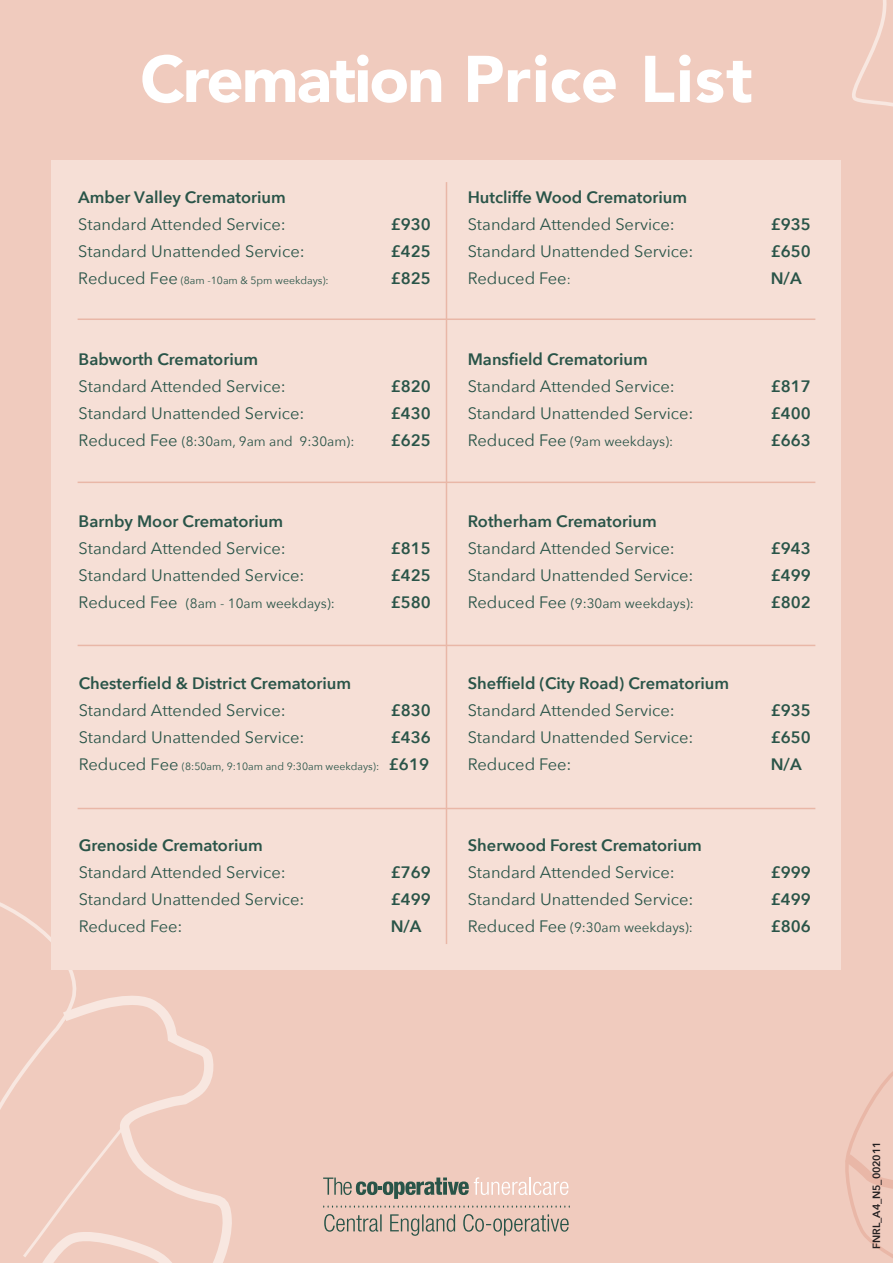
<style>
.page{position:relative;width:893px;height:1263px;background:#f0cbbe}
.page>*{position:absolute;margin:0;border:0;box-sizing:border-box;transform-origin:0 0}
.t1{font:900 65.25px "Avenir";letter-spacing:-.03em;color:#fff}
.t2{font:16.5px/27px "Avenir Next";color:#295448}
.t3{font:600 16.5px/27px "Avenir Next";color:#295448}
.t4{font:13.5px "Avenir Next";color:#295448}
.t5{font:10.5px "Avenir Next";color:#295448}
.t6{font:600 10.5px "Avenir Next";letter-spacing:-.01em;color:#231f20}
.s1{font-size:16.5px}
.s2{font-weight:600;font-size:16.5px}
.s3{font-size:13.5px}
</style>
<div class="page">
<svg style="left:130px;top:996px;width:102px;height:267px"></svg>
<div style="left:52px;top:160px;width:789px;height:809px;background:#f6dfd6"></div>
<svg style="left:323px;top:1177px;width:245px;height:22px"></svg>
<svg style="left:323px;top:1205px;width:247px;height:3px"></svg>
<svg style="left:324px;top:1214px;width:245px;height:22px"></svg>
<hr style="left:78px;top:318px;width:737px;height:2px;background:#e9b7a7">
<hr style="left:446px;top:182px;width:1px;height:762px;background:#e9b7a7">
<hr style="left:78px;top:482px;width:737px;height:1px;background:#e9b7a7">
<hr style="left:78px;top:645px;width:737px;height:1px;background:#e9b7a7">
<hr style="left:78px;top:808px;width:737px;height:1px;background:#e9b7a7">
<svg style="left:0;top:891px;width:130px;height:372px"></svg>
<svg style="left:852px;top:0;width:41px;height:107px"></svg>
<svg style="left:845px;top:1071px;width:48px;height:187px"></svg>
<h1 class="t1" style="left:140px;top:23px;width:614px">Cremation Price List</h1>
<p class="t3" style="left:78px;top:183px;width:209px">Amber Valley Crematorium</p>
<p class="t2" style="left:78px;top:210px;width:228px">Standard Attended Service:<br>Standard Unattended Service:</p>
<p class="t5" style="left:78px;top:271px;width:252px"><span class="s1">Reduced Fee</span> (8am -10am &amp; 5pm weekdays):</p>
<p class="t3" style="left:391px;top:264px;width:42px">£825</p>
<p class="t3" style="left:391px;top:210px;width:42px">£930 £425</p>
<p class="t3" style="left:79px;top:345px;width:181px">Babworth Crematorium</p>
<p class="t2" style="left:79px;top:372px;width:209px">Standard Attended Service:</p>
<p class="t3" style="left:391px;top:372px;width:42px">£820</p>
<p class="t2" style="left:79px;top:399px;width:227px">Standard Unattended Service:</p>
<p class="t3" style="left:391px;top:399px;width:42px">£430</p>
<p class="t4" style="left:79px;top:430px;width:277px"><span class="s1">Reduced Fee</span> (8:30am, 9am and 9:30am):</p>
<p class="t3" style="left:391px;top:426px;width:42px">£625</p>
<p class="t3" style="left:79px;top:507px;width:206px">Barnby Moor Crematorium</p>
<p class="t2" style="left:79px;top:534px;width:209px">Standard Attended Service:</p>
<p class="t3" style="left:391px;top:534px;width:42px">£815</p>
<p class="t2" style="left:79px;top:561px;width:227px">Standard Unattended Service:</p>
<p class="t3" style="left:391px;top:561px;width:42px">£425</p>
<p class="t4" style="left:79px;top:592px;width:258px"><span class="s1">Reduced Fee</span> (8am - 10am weekdays):</p>
<p class="t3" style="left:391px;top:588px;width:42px">£580</p>
<p class="t3" style="left:79px;top:669px;width:274px">Chesterfield &amp; District Crematorium</p>
<p class="t2" style="left:79px;top:696px;width:209px">Standard Attended Service:</p>
<p class="t3" style="left:391px;top:696px;width:42px">£830</p>
<p class="t2" style="left:79px;top:723px;width:227px">Standard Unattended Service:</p>
<p class="t3" style="left:391px;top:723px;width:42px">£436</p>
<p class="t5" style="left:79px;top:757px;width:352px"><span class="s1">Reduced Fee</span> (8:50am, 9:10am and 9:30am weekdays): <span class="s2">£619</span></p>
<p class="t3" style="left:79px;top:831px;width:186px">Grenoside Crematorium</p>
<p class="t2" style="left:79px;top:858px;width:209px">Standard Attended Service:</p>
<p class="t3" style="left:391px;top:858px;width:42px">£769</p>
<p class="t2" style="left:79px;top:885px;width:227px">Standard Unattended Service:</p>
<p class="t3" style="left:391px;top:885px;width:42px">£499</p>
<p class="t2" style="left:79px;top:912px;width:105px">Reduced Fee:</p>
<p class="t3" style="left:391px;top:912px;width:32px">N/A</p>
<p class="t3" style="left:468px;top:183px;width:221px">Hutcliffe Wood Crematorium</p>
<p class="t2" style="left:468px;top:210px;width:209px">Standard Attended Service:</p>
<p class="t3" style="left:771px;top:210px;width:42px">£935</p>
<p class="t2" style="left:468px;top:237px;width:227px">Standard Unattended Service:</p>
<p class="t3" style="left:771px;top:237px;width:42px">£650</p>
<p class="t2" style="left:468px;top:264px;width:104px">Reduced Fee<span class="s3">:</span></p>
<p class="t3" style="left:771px;top:264px;width:32px">N/A</p>
<p class="t3" style="left:468px;top:345px;width:182px">Mansfield Crematorium</p>
<p class="t2" style="left:468px;top:372px;width:209px">Standard Attended Service:</p>
<p class="t3" style="left:771px;top:372px;width:42px">£817</p>
<p class="t2" style="left:468px;top:399px;width:227px">Standard Unattended Service:</p>
<p class="t3" style="left:771px;top:399px;width:42px">£400</p>
<p class="t4" style="left:468px;top:430px;width:207px"><span class="s1">Reduced Fee</span> (9am weekdays):</p>
<p class="t3" style="left:771px;top:426px;width:42px">£663</p>
<p class="t3" style="left:468px;top:507px;width:191px">Rotherham Crematorium</p>
<p class="t2" style="left:468px;top:534px;width:209px">Standard Attended Service:</p>
<p class="t3" style="left:771px;top:534px;width:42px">£943</p>
<p class="t2" style="left:468px;top:561px;width:227px">Standard Unattended Service:</p>
<p class="t3" style="left:771px;top:561px;width:42px">£499</p>
<p class="t4" style="left:468px;top:592px;width:228px"><span class="s1">Reduced Fee</span> (9:30am weekdays):</p>
<p class="t3" style="left:771px;top:588px;width:42px">£802</p>
<p class="t3" style="left:468px;top:669px;width:263px">Sheffield (City Road) Crematorium</p>
<p class="t2" style="left:468px;top:696px;width:209px">Standard Attended Service:</p>
<p class="t3" style="left:771px;top:696px;width:42px">£935</p>
<p class="t2" style="left:468px;top:723px;width:227px">Standard Unattended Service:</p>
<p class="t3" style="left:771px;top:723px;width:42px">£650</p>
<p class="t2" style="left:468px;top:750px;width:105px">Reduced Fee:</p>
<p class="t3" style="left:771px;top:750px;width:32px">N/A</p>
<p class="t3" style="left:468px;top:831px;width:236px">Sherwood Forest Crematorium</p>
<p class="t2" style="left:468px;top:858px;width:209px">Standard Attended Service:</p>
<p class="t3" style="left:771px;top:858px;width:42px">£999</p>
<p class="t2" style="left:468px;top:885px;width:227px">Standard Unattended Service:</p>
<p class="t3" style="left:771px;top:885px;width:42px">£499</p>
<p class="t4" style="left:468px;top:916px;width:227px"><span class="s1">Reduced Fee</span> (9:30am weekdays):</p>
<p class="t3" style="left:771px;top:912px;width:42px">£806</p>
<p class="t6" style="left:867px;top:1249px;width:109px;rotate:-90deg">FNRL_A4_N5_002011</p>
</div>
